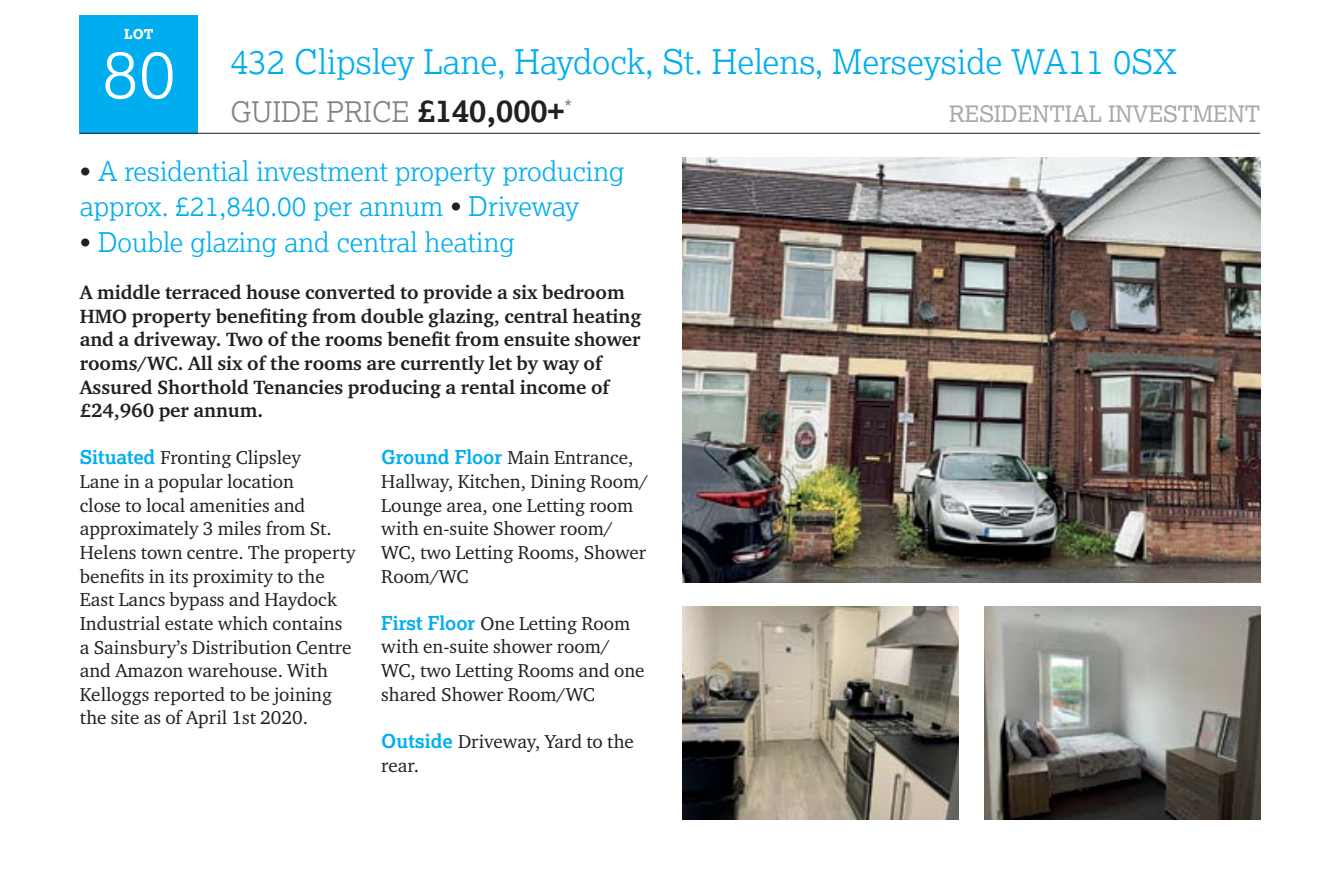
<style>
.page{position:relative;width:1340px;height:871px;background:#fff}
.page>*{position:absolute;margin:0;border:0;box-sizing:border-box;transform-origin:0 0}
.t1{font:300 67.5px "Lexia";color:#fff}
.t2{font:300 33.75px "Lexia";color:#00aeef}
.t3{font:300 28.12px "Lexia";color:#808285}
.t4{font:300 27px/35.3px "Lexia";color:#00aeef}
.t5{font:22.5px "Lexia";color:#a7a9ac}
.t6{font:700 19.8px/23.6px "Charter ITC Pro";color:#231f20}
.t7{font:19.12px/23.6px "Charter ITC Pro";color:#231f20}
.t8{font:800 13.5px "Lexia";color:#fff}
.s1{font-weight:700;font-size:31.5px;color:#231f20}
.s2{color:#231f20}
.s3{font-family:"Lexia";font-weight:700;color:#00aeef}
</style>
<div class="page">
<div style="left:80px;top:15px;width:118px;height:118px;background:#00aeef"></div>
<hr style="left:80px;top:133px;width:1180px;height:1px;background:#231f20">
<img style="left:682px;top:606px;width:276px;height:213px">
<img style="left:984px;top:606px;width:276px;height:213px">
<img style="left:682px;top:157px;width:578px;height:425px">
<p class="t8" style="left:124px;top:25px;width:31px">LOT</p>
<h1 class="t1" style="left:102px;top:31px;width:75px">80</h1>
<h2 class="t2" style="left:230px;top:41px;width:947px">432 Clipsley Lane, Haydock, St. Helens, Merseyside WA11 0SX</h2>
<h3 class="t3" style="left:230px;top:94px;width:343px">GUIDE PRICE <span class="s1">£140,000+</span><sup>*</sup></h3>
<p class="t5" style="left:949px;top:99px;width:313px">RESIDENTIAL INVESTMENT</p>
<h3 class="t4" style="left:80px;top:153px;width:546px"><span class="s2">•</span> A residential investment property producing approx. £21,840.00 per annum <span class="s2">•</span> Driveway</h3>
<h3 class="t4" style="left:80px;top:223px;width:436px"><span class="s2">•</span> Double glazing and central heating</h3>
<p class="t6" style="left:80px;top:280px;width:563px">A middle terraced house converted to provide a six bedroom HMO property benefiting from double glazing, central heating and a driveway. Two of the rooms benefit from ensuite shower rooms/WC. All six of the rooms are currently let by way of Assured Shorthold Tenancies producing a rental income of £24,960 per annum.</p>
<p class="t7" style="left:80px;top:446px;width:277px"><span class="s3">Situated</span> Fronting Clipsley<br>Lane in a popular location<br>close to local amenities and approximately 3 miles from St.<br>Helens town centre. The property benefits in its proximity to the<br>East Lancs bypass and Haydock<br>Industrial estate which contains a Sainsbury’s Distribution Centre and Amazon warehouse. With<br>Kelloggs reported to be joining the site as of April 1st 2020.</p>
<p class="t7" style="left:381px;top:445px;width:269px"><span class="s3">Ground Floor</span> Main Entrance,<br>Hallway, Kitchen, Dining Room/<br>Lounge area, one Letting room with en-suite Shower room/<br>WC, two Letting Rooms, Shower<br>Room/WC</p>
<p class="t7" style="left:381px;top:611px;width:265px"><span class="s3">First Floor</span> One Letting Room with en-suite shower room/<br>WC, two Letting Rooms and one shared Shower Room/WC</p>
<p class="t7" style="left:381px;top:729px;width:254px"><span class="s3">Outside</span> Driveway, Yard to the rear.</p>
</div>
